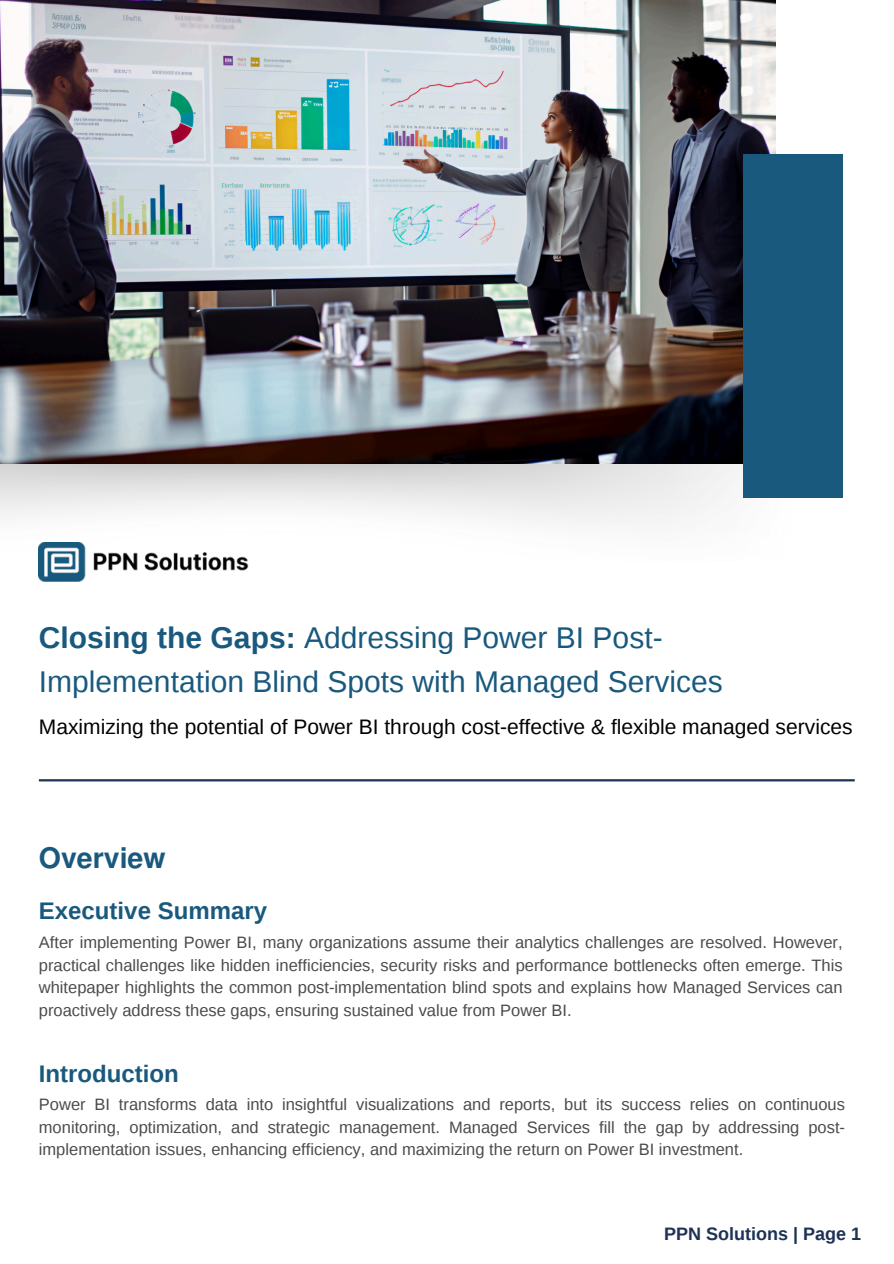
<style>
.page{position:relative;width:894px;height:1264px;background:#fff}
.page>*{position:absolute;margin:0;border:0;box-sizing:border-box;transform-origin:0 0}
.t1{font:30px/43.8px "Liberation Sans";color:#19597e}
.t2{font:700 28.5px "Ouhod";color:#19597e}
.t3{font:700 24px "Liberation Sans";color:#19597e}
.t4{font:21px "Liberation Sans";color:#000}
.t5{font:700 18px "Liberation Sans";color:#1e3256}
.t6{font:16.5px/22.5px "Liberation Sans";color:#4b4b4b;text-align:justify}
.s1{font-weight:700}
</style>
<div class="page">
<img style="left:0;top:464px;width:799px;height:98px">
<img style="left:0;top:0;width:775px;height:464px">
<hr style="left:39px;top:779px;width:815px;height:2px;background:#1e3256">
<img style="left:39px;top:542px;width:209px;height:40px">
<div style="left:743px;top:154px;width:99px;height:343px;background:#19597e"></div>
<p class="t1" style="left:39px;top:616px;width:685px"><span class="s1">Closing the Gaps:</span> Addressing Power BI Post-<br>Implementation Blind Spots with Managed Services</p>
<p class="t4" style="left:39px;top:715px;width:815px">Maximizing the potential of Power BI through cost-effective &amp; flexible managed services</p>
<h1 class="t2" style="left:39px;top:834px;width:128px">Overview</h1>
<p class="t3" style="left:39px;top:897px;width:230px">Executive Summary</p>
<h2 class="t6" style="left:39px;top:931px;width:805px">After implementing Power BI, many organizations assume their analytics challenges are resolved. However, practical challenges like hidden inefficiencies, security risks and performance bottlenecks often emerge. This whitepaper highlights the common post-implementation blind spots and explains how Managed Services can proactively address these gaps, ensuring sustained value from Power BI.</h2>
<h4 class="t3" style="left:39px;top:1060px;width:141px">Introduction</h4>
<p class="t6" style="left:39px;top:1093px;width:807px">Power BI transforms data into insightful visualizations and reports, but its success relies on continuous monitoring, optimization, and strategic management. Managed Services fill the gap by addressing post&shy;implementation issues, enhancing efficiency, and maximizing the return on Power BI investment.</p>
<h3 class="t5" style="left:664px;top:1223px;width:198px">PPN Solutions | Page 1</h3>
</div>
